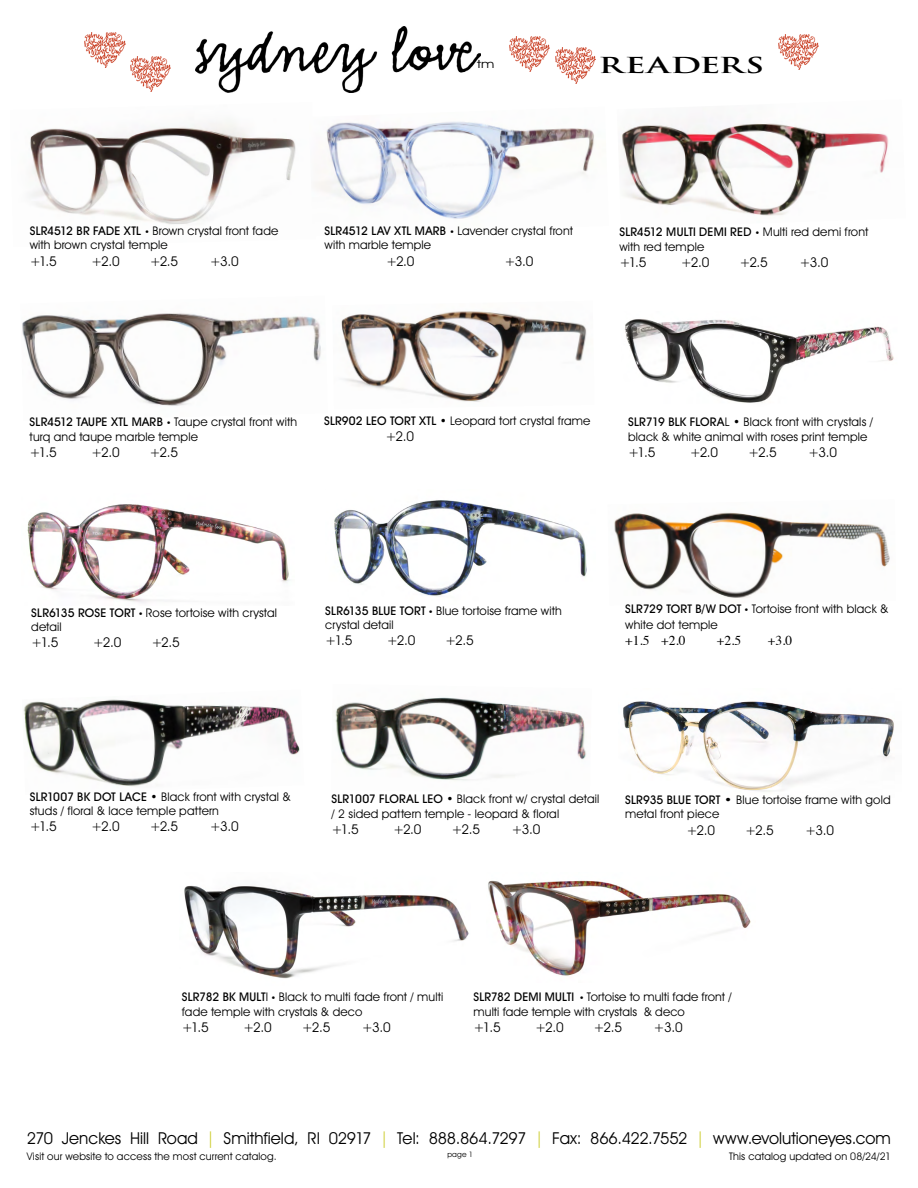
<style>
.page{position:relative;width:918px;height:1188px;background:#fff}
.page>*{position:absolute;margin:0;border:0;box-sizing:border-box;transform-origin:0 0}
.t1{font:700 21.45px "Trajan Pro";letter-spacing:.025em;color:#000;scale:1.54 1}
.t2{font:16.5px "Avant Garde IT Cby BT";letter-spacing:-.005em;color:#000}
.t3{font:13.5px "Avant Garde IT Cby BT";color:#000}
.t4{font:13.5px "Times";color:#000}
.t5{font:12px/14.4px "Avant Garde IT Cby BT";letter-spacing:.015em;color:#000}
.t6{font:12px/14.4px "Avant Garde IT Cby BT";letter-spacing:.015em;color:#000;scale:1.15 1}
.t7{font:11.4px "Avant Garde IT Cby BT";color:#000;scale:1.25 1}
.t8{font:10.5px "Avant Garde IT Cby BT";letter-spacing:.02em;color:#000}
.t9{font:7.5px "Avant Garde IT Cby BT";color:#000}
.s1{font-weight:500}
.s2{font-size:9px}
.s3{color:#cbcb26}
</style>
<div class="page">
<img style="left:30px;top:122px;width:266px;height:102px">
<img style="left:22px;top:313px;width:299px;height:93px">
<img style="left:315px;top:121px;width:279px;height:98px">
<img style="left:621px;top:120px;width:268px;height:96px">
<img style="left:341px;top:311px;width:246px;height:91px">
<img style="left:23px;top:699px;width:277px;height:88px">
<img style="left:335px;top:697px;width:252px;height:84px">
<img style="left:614px;top:512px;width:276px;height:86px">
<img style="left:624px;top:319px;width:270px;height:84px">
<img style="left:623px;top:701px;width:271px;height:91px">
<img style="left:184px;top:885px;width:285px;height:94px">
<img style="left:488px;top:880px;width:263px;height:96px">
<img style="left:27px;top:504px;width:262px;height:99px">
<img style="left:334px;top:500px;width:253px;height:96px">
<img style="left:85px;top:32px;width:40px;height:36px">
<img style="left:196px;top:27px;width:284px;height:65px">
<img style="left:556px;top:48px;width:40px;height:35px">
<img style="left:509px;top:36px;width:41px;height:35px">
<img style="left:130px;top:56px;width:40px;height:35px">
<img style="left:778px;top:35px;width:41px;height:35px">
<p class="t7" style="left:477px;top:57px;width:15px">tm</p>
<h1 class="t1" style="left:599px;top:52px;width:109px">READERS</h1>
<p class="t5" style="left:30px;top:223px;width:250px"><span class="s1">SLR4512 BR FADE XTL</span> <span class="s2">•</span> Brown crystal front fade with brown crystal temple</p>
<p class="t3" style="left:30px;top:253px;width:29px">+1.5</p>
<p class="t3" style="left:91px;top:253px;width:30px">+2.0</p>
<p class="t3" style="left:150px;top:253px;width:30px">+2.5</p>
<p class="t3" style="left:210px;top:253px;width:31px">+3.0</p>
<p class="t5" style="left:325px;top:223px;width:250px"><span class="s1">SLR4512 LAV XTL MARB</span> <span class="s2">•</span> Lavender crystal front with marble temple</p>
<p class="t3" style="left:386px;top:253px;width:30px">+2.0</p>
<p class="t3" style="left:505px;top:253px;width:31px">+3.0</p>
<p class="t5" style="left:619px;top:225px;width:250px"><span class="s1">SLR4512 MULTI DEMI RED</span> <span class="s2">•</span> Multi red demi front with red temple</p>
<p class="t3" style="left:619px;top:254px;width:29px">+1.5</p>
<p class="t3" style="left:681px;top:254px;width:30px">+2.0</p>
<p class="t3" style="left:739px;top:254px;width:30px">+2.5</p>
<p class="t3" style="left:799px;top:254px;width:31px">+3.0</p>
<p class="t5" style="left:30px;top:415px;width:269px"><span class="s1">SLR4512 TAUPE XTL MARB</span> <span class="s2">•</span> Taupe crystal front with turq and taupe marble temple</p>
<p class="t3" style="left:30px;top:444px;width:29px">+1.5</p>
<p class="t3" style="left:91px;top:444px;width:30px">+2.0</p>
<p class="t3" style="left:150px;top:444px;width:30px">+2.5</p>
<p class="t5" style="left:324px;top:414px;width:268px"><span class="s1">SLR902 LEO TORT XTL</span> • Leopard tort crystal frame</p>
<p class="t3" style="left:386px;top:428px;width:30px">+2.0</p>
<p class="t5" style="left:628px;top:415px;width:246px"><span class="s1">SLR719 BLK FLORA</span>L • Black front with crystals / black &amp; white animal with roses print temple</p>
<p class="t3" style="left:628px;top:444px;width:29px">+1.5</p>
<p class="t3" style="left:690px;top:444px;width:30px">+2.0</p>
<p class="t3" style="left:748px;top:444px;width:30px">+2.5</p>
<p class="t3" style="left:808px;top:444px;width:31px">+3.0</p>
<p class="t5" style="left:31px;top:605px;width:247px"><span class="s1">SLR6135 ROSE TORT</span> <span class="s2">•</span> Rose tortoise with crystal detail</p>
<p class="t3" style="left:31px;top:634px;width:29px">+1.5</p>
<p class="t3" style="left:93px;top:634px;width:30px">+2.0</p>
<p class="t3" style="left:151px;top:634px;width:30px">+2.5</p>
<p class="t5" style="left:325px;top:603px;width:238px"><span class="s1">SLR6135 BLUE TORT</span> <span class="s2">•</span> Blue tortoise frame with crystal detail</p>
<p class="t3" style="left:325px;top:632px;width:29px">+1.5</p>
<p class="t3" style="left:387px;top:632px;width:30px">+2.0</p>
<p class="t3" style="left:445px;top:632px;width:30px">+2.5</p>
<p class="t5" style="left:625px;top:601px;width:265px;line-height:16.2px"><span class="s1">SLR729 TORT B/W DOT</span> <span class="s2">•</span> Tortoise front with black &amp; white dot temple</p>
<p class="t4" style="left:625px;top:628px;width:62px">+1.5 +2.0</p>
<p class="t4" style="left:717px;top:628px;width:26px">+2.5</p>
<p class="t4" style="left:768px;top:628px;width:26px">+3.0</p>
<p class="t5" style="left:30px;top:789px;width:262px"><span class="s1">SLR1007 BK DOT LACE</span> • Black front with crystal &amp; studs / floral &amp; lace temple pattern</p>
<p class="t3" style="left:30px;top:818px;width:29px">+1.5</p>
<p class="t3" style="left:91px;top:818px;width:30px">+2.0</p>
<p class="t3" style="left:150px;top:818px;width:30px">+2.5</p>
<p class="t3" style="left:210px;top:818px;width:31px">+3.0</p>
<p class="t5" style="left:332px;top:792px;width:269px"><span class="s1">SLR1007 FLORAL LEO</span> • Black front w/ crystal detail / 2 sided pattern temple - leopard &amp; floral</p>
<p class="t3" style="left:332px;top:821px;width:29px">+1.5</p>
<p class="t3" style="left:393px;top:821px;width:30px">+2.0</p>
<p class="t3" style="left:452px;top:821px;width:30px">+2.5</p>
<p class="t3" style="left:512px;top:821px;width:31px">+3.0</p>
<p class="t6" style="left:625px;top:792px;width:232px"><span class="s1">SLR935 BLUE TORT</span> • Blue tortoise frame with gold metal front piece</p>
<p class="t3" style="left:687px;top:822px;width:30px">+2.0</p>
<p class="t3" style="left:745px;top:822px;width:30px">+2.5</p>
<p class="t3" style="left:805px;top:822px;width:31px">+3.0</p>
<p class="t5" style="left:182px;top:990px;width:263px"><span class="s1">SLR782 BK MULT</span>I <span class="s2">•</span> Black to multi fade front / multi fade temple with crystals &amp; deco</p>
<p class="t3" style="left:182px;top:1019px;width:29px">+1.5</p>
<p class="t3" style="left:243px;top:1019px;width:30px">+2.0</p>
<p class="t3" style="left:302px;top:1019px;width:30px">+2.5</p>
<p class="t3" style="left:362px;top:1019px;width:31px">+3.0</p>
<p class="t5" style="left:474px;top:990px;width:260px"><span class="s1">SLR782 DEMI MULTI</span> <span class="s2">•</span> Tortoise to multi fade front / multi fade temple with crystals &amp; deco</p>
<p class="t3" style="left:474px;top:1019px;width:29px">+1.5</p>
<p class="t3" style="left:535px;top:1019px;width:30px">+2.0</p>
<p class="t3" style="left:594px;top:1019px;width:30px">+2.5</p>
<p class="t3" style="left:654px;top:1019px;width:31px">+3.0</p>
<h2 class="t2" style="left:27px;top:1129px;width:866px">270 Jenckes Hill Road <span class="s3">|</span> Smithfield, RI 02917 <span class="s3">|</span> Tel: 888.864.7297 <span class="s3">|</span> Fax: 866.422.7552 <span class="s3">|</span> www.evolutioneyes.com</h2>
<p class="t8" style="left:27px;top:1150px;width:251px">Visit our website to access the most current catalog.</p>
<p class="t8" style="left:729px;top:1150px;width:163px">This catalog updated on 08/24/21</p>
<p class="t9" style="left:447px;top:1150px;width:27px">page 1</p>
</div>
